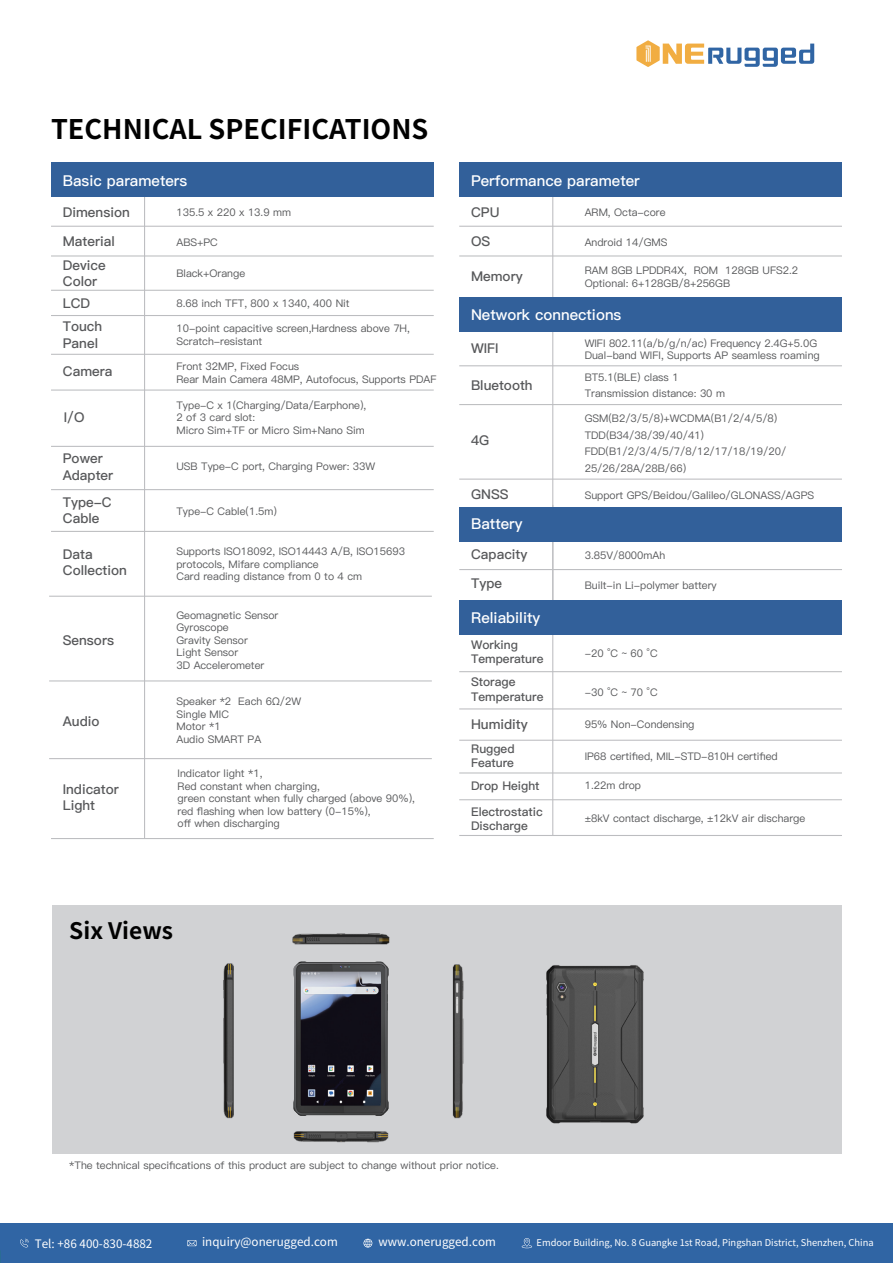
<style>
.page{position:relative;width:893px;height:1263px;background:#fff}
.page>*{position:absolute;margin:0;border:0;box-sizing:border-box;transform-origin:0 0}
.t1{font:700 27px "Source Han Sans CN";color:#010101}
.t2{font:700 22.65px "Source Han Sans CN";color:#010101}
.t3{font:15px "Ping Fang SC Bold";color:#fff}
.t4{font:13.5px/16.2px "Ping Fang SC Bold";color:#57585a}
.t5{font:12px/14.4px "Ping Fang SC Bold";color:#57585a}
.t6{font:11.7px "Source Han Sans CN";color:#fff}
.t7{font:10.5px/12.6px "Ping Fang SC Medium";color:#57585a}
.t8{font:9.3px "Source Han Sans CN";color:#fff}
</style>
<div class="page">
<hr style="left:144px;top:168px;width:1px;height:670px;background:#bcbdc0">
<div style="left:0;top:1223px;width:893px;height:40px;background:#3065a4"></div>
<svg style="left:636px;top:40px;width:178px;height:27px"></svg>
<div style="left:51px;top:162px;width:383px;height:34px;background:#32609a"></div>
<hr style="left:51px;top:226px;width:383px;height:1px;background:#bcbdc0">
<hr style="left:51px;top:255px;width:383px;height:1px;background:#bcbdc0">
<hr style="left:51px;top:290px;width:383px;height:1px;background:#bcbdc0">
<hr style="left:51px;top:315px;width:383px;height:1px;background:#bcbdc0">
<hr style="left:51px;top:354px;width:383px;height:1px;background:#bcbdc0">
<hr style="left:552px;top:196px;width:1px;height:119px;background:#bcbdc0">
<hr style="left:552px;top:328px;width:1px;height:272px;background:#bcbdc0">
<hr style="left:552px;top:634px;width:1px;height:201px;background:#bcbdc0">
<hr style="left:51px;top:389px;width:383px;height:2px;background:#bcbdc0">
<hr style="left:51px;top:446px;width:383px;height:1px;background:#bcbdc0">
<hr style="left:51px;top:489px;width:383px;height:1px;background:#bcbdc0">
<hr style="left:51px;top:531px;width:383px;height:1px;background:#bcbdc0">
<hr style="left:459px;top:479px;width:383px;height:1px;background:#bcbdc0">
<div style="left:459px;top:162px;width:383px;height:34px;background:#32609a"></div>
<hr style="left:459px;top:226px;width:383px;height:1px;background:#bcbdc0">
<hr style="left:459px;top:255px;width:383px;height:1px;background:#bcbdc0">
<div style="left:459px;top:297px;width:383px;height:35px;background:#32609a"></div>
<hr style="left:459px;top:365px;width:383px;height:1px;background:#bcbdc0">
<hr style="left:459px;top:404px;width:383px;height:1px;background:#bcbdc0">
<div style="left:459px;top:600px;width:383px;height:34px;background:#32609a"></div>
<hr style="left:459px;top:671px;width:383px;height:1px;background:#bcbdc0">
<hr style="left:459px;top:708px;width:383px;height:1px;background:#bcbdc0">
<hr style="left:459px;top:740px;width:383px;height:1px;background:#bcbdc0">
<hr style="left:459px;top:772px;width:383px;height:1px;background:#bcbdc0">
<hr style="left:459px;top:799px;width:383px;height:1px;background:#bcbdc0">
<hr style="left:51px;top:838px;width:383px;height:1px;background:#bcbdc0">
<div style="left:53px;top:906px;width:789px;height:248px;background:#d1d2d4"></div>
<hr style="left:459px;top:835px;width:383px;height:1px;background:#bcbdc0">
<hr style="left:49px;top:596px;width:383px;height:1px;background:#bcbdc0">
<div style="left:459px;top:507px;width:383px;height:34px;background:#32609a"></div>
<hr style="left:459px;top:569px;width:383px;height:1px;background:#bcbdc0">
<hr style="left:49px;top:680px;width:383px;height:1px;background:#bcbdc0">
<hr style="left:49px;top:758px;width:383px;height:1px;background:#bcbdc0">
<img style="left:324px;top:983px;width:38px;height:114px">
<svg style="left:20px;top:1239px;width:9px;height:8px"></svg>
<svg style="left:187px;top:1240px;width:10px;height:6px"></svg>
<svg style="left:363px;top:1239px;width:9px;height:8px"></svg>
<svg style="left:522px;top:1238px;width:10px;height:10px"></svg>
<img style="left:553px;top:965px;width:91px;height:159px">
<img style="left:293px;top:1097px;width:96px;height:46px">
<img style="left:266px;top:905px;width:149px;height:78px">
<img style="left:362px;top:952px;width:191px;height:172px">
<img style="left:223px;top:952px;width:101px;height:172px">
<h1 class="t1" style="left:51px;top:114px;width:379px">TECHNICAL SPECIFICATIONS</h1>
<h3 class="t3" style="left:63px;top:172px;width:126px">Basic parameters</h3>
<p class="t4" style="left:63px;top:198px;width:69px;line-height:28.5px">Dimension<br>Material</p>
<p class="t4" style="left:63px;top:258px;width:44px">Device<br>Color</p>
<p class="t4" style="left:63px;top:291px;width:41px;line-height:23.7px">LCD<br>Touch</p>
<p class="t4" style="left:63px;top:329px;width:51px;line-height:28.8px">Panel<br>Camera</p>
<p class="t4" style="left:64px;top:409px;width:22px">I/O</p>
<p class="t4" style="left:63px;top:451px;width:52px">Power<br>Adapter</p>
<p class="t7" style="left:176px;top:505px;width:102px">Type-C Cable(1.5m)</p>
<p class="t7" style="left:176px;top:206px;width:116px">135.5 x 220 x 13.9 mm</p>
<p class="t7" style="left:176px;top:236px;width:43px">ABS+PC</p>
<p class="t7" style="left:176px;top:267px;width:70px">Black+Orange</p>
<p class="t7" style="left:176px;top:297px;width:175px">8.68 inch TFT, 800 x 1340, 400 Nit</p>
<p class="t7" style="left:176px;top:322px;width:235px">10-point capacitive screen,Hardness above 7H,<br>Scratch-resistant</p>
<p class="t7" style="left:176px;top:360px;width:262px">Front 32MP, Fixed Focus<br>Rear Main Camera 48MP, Autofocus, Supports PDAF</p>
<p class="t7" style="left:176px;top:399px;width:191px">Type-C x 1(Charging/Data/Earphone),<br>2 of 3 card slot:<br>Micro Sim+TF or Micro Sim+Nano Sim</p>
<p class="t7" style="left:176px;top:460px;width:200px">USB Type-C port, Charging Power: 33W</p>
<p class="t4" style="left:63px;top:494px;width:51px">Type-C<br>Cable</p>
<p class="t4" style="left:63px;top:546px;width:66px">Data<br>Collection</p>
<p class="t7" style="left:176px;top:545px;width:230px">Supports ISO18092, ISO14443 A/B, ISO15693 protocols, Mifare compliance<br>Card reading distance from 0 to 4 cm</p>
<p class="t4" style="left:63px;top:633px;width:53px">Sensors</p>
<p class="t4" style="left:63px;top:713px;width:38px">Audio</p>
<p class="t4" style="left:63px;top:781px;width:58px">Indicator<br>Light</p>
<p class="t7" style="left:176px;top:609px;width:103px">Geomagnetic Sensor<br>Gyroscope<br>Gravity Sensor<br>Light Sensor<br>3D Accelerometer</p>
<p class="t7" style="left:176px;top:695px;width:126px">Speaker *2 Each 6Ω/2W<br>Single MIC<br>Motor *1<br>Audio SMART PA</p>
<p class="t7" style="left:178px;top:767px;width:239px">Indicator light *1,<br>Red constant when charging,<br>green constant when fully charged (above 90%), red flashing when low battery (0-15%),<br>off when discharging</p>
<h3 class="t3" style="left:471px;top:172px;width:170px">Performance parameter</h3>
<p class="t4" style="left:471px;top:204px;width:30px">CPU</p>
<p class="t4" style="left:471px;top:234px;width:21px">OS</p>
<p class="t4" style="left:471px;top:268px;width:53px">Memory</p>
<p class="t7" style="left:585px;top:206px;width:82px">ARM, Octa-core</p>
<p class="t7" style="left:585px;top:236px;width:84px">Android 14/GMS</p>
<p class="t7" style="left:585px;top:264px;width:215px">RAM 8GB LPDDR4X, ROM 128GB UFS2.2<br>Optional: 6+128GB/8+256GB</p>
<h3 class="t3" style="left:471px;top:306px;width:152px">Network connections</h3>
<p class="t4" style="left:471px;top:341px;width:29px">WIFI</p>
<p class="t4" style="left:471px;top:377px;width:63px">Bluetooth</p>
<p class="t7" style="left:585px;top:337px;width:237px">WIFI 802.11(a/b/g/n/ac) Frequency 2.4G+5.0G<br>Dual-band WIFI, Supports AP seamless roaming</p>
<p class="t7" style="left:585px;top:369px;width:142px;line-height:16.5px">BT5.1(BLE) class 1<br>Transmission distance: 30 m</p>
<p class="t7" style="left:585px;top:411px;width:203px;line-height:16.5px">GSM(B2/3/5/8)+WCDMA(B1/2/4/5/8)<br>TDD(B34/38/39/40/41)<br>FDD(B1/2/3/4/5/7/8/12/17/18/19/20/<br>25/26/28A/28B/66)</p>
<p class="t4" style="left:471px;top:432px;width:20px">4G</p>
<p class="t4" style="left:471px;top:487px;width:39px">GNSS</p>
<p class="t7" style="left:585px;top:489px;width:231px">Support GPS/Beidou/Galileo/GLONASS/AGPS</p>
<h3 class="t3" style="left:471px;top:514px;width:53px">Battery</h3>
<p class="t4" style="left:471px;top:546px;width:58px">Capacity</p>
<p class="t4" style="left:471px;top:576px;width:33px">Type</p>
<p class="t7" style="left:585px;top:549px;width:82px">3.85V/8000mAh</p>
<p class="t7" style="left:585px;top:579px;width:133px">Built-in Li-polymer battery</p>
<h3 class="t3" style="left:471px;top:609px;width:71px">Reliability</h3>
<p class="t5" style="left:471px;top:638px;width:74px">Working<br>Temperature</p>
<p class="t5" style="left:471px;top:675px;width:74px">Storage<br>Temperature</p>
<p class="t4" style="left:471px;top:717px;width:58px">Humidity</p>
<p class="t5" style="left:471px;top:742px;width:45px">Rugged<br>Feature</p>
<p class="t5" style="left:471px;top:779px;width:70px">Drop Height</p>
<p class="t7" style="left:585px;top:779px;width:58px">1.22m drop</p>
<p class="t7" style="left:585px;top:812px;width:222px">±8kV contact discharge, ±12kV air discharge</p>
<p class="t7" style="left:585px;top:647px;width:75px">-20 °C ~ 60 °C</p>
<p class="t7" style="left:585px;top:686px;width:75px">-30 °C ~ 70 °C</p>
<p class="t7" style="left:585px;top:718px;width:111px">95% Non-Condensing</p>
<p class="t7" style="left:585px;top:750px;width:195px">IP68 certified, MIL-STD-810H certified</p>
<p class="t5" style="left:471px;top:805px;width:73px">Electrostatic<br>Discharge</p>
<h2 class="t2" style="left:69px;top:918px;width:105px">Six Views</h2>
<p class="t7" style="left:69px;top:1159px;width:431px">*The technical specifications of this product are subject to change without prior notice.</p>
<p class="t6" style="left:35px;top:1237px;width:119px">Tel: +86 400-830-4882</p>
<p class="t6" style="left:202px;top:1235px;width:137px">inquiry@onerugged.com</p>
<p class="t6" style="left:378px;top:1235px;width:119px">www.onerugged.com</p>
<p class="t8" style="left:536px;top:1237px;width:339px">Emdoor Building, No. 8 Guangke 1st Road, Pingshan District, Shenzhen, China</p>
</div>
